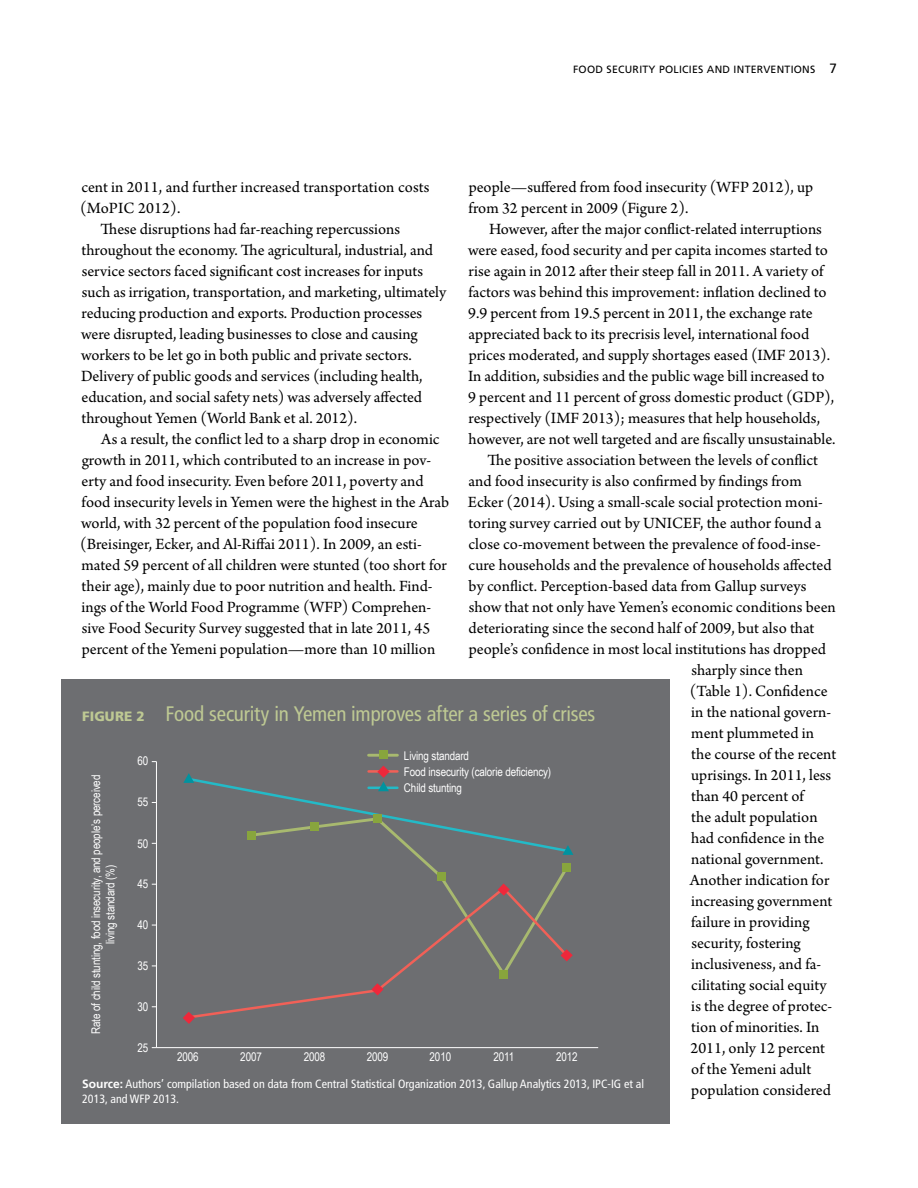
<style>
.page{position:relative;width:918px;height:1188px;background:#fff}
.page>*{position:absolute;margin:0;border:0;box-sizing:border-box;transform-origin:0 0}
.fig_title{font:condensed 21px "Frutiger LT Std";letter-spacing:-.01em;color:#bec993}
.body{font:16.5px/21px "Arno Pro";color:#000}
.body_no_indent{font:16.5px/21px "Arno Pro";letter-spacing:.01em;color:#000}
.t1{font:13.5px "Frutiger LT Std";color:#000}
.t2{font:12px/14.4px "Arial Narrow";letter-spacing:-.01em;color:#fff;text-align:center}
.fig_source_white{font:condensed 12px/15px "Frutiger LT Std";color:#fff}
.t3{font:10.5px "Frutiger LT Std";letter-spacing:.025em;color:#000}
.s1{font-weight:900;font-stretch:normal;font-size:13.5px}
.s2{font-weight:700;font-stretch:normal}
</style>
<div class="page">
<div style="left:61px;top:680px;width:609px;height:444px;background:#6d6e71"></div>
<hr style="left:156px;top:762px;width:1px;height:286px;background:#fff">
<hr style="left:156px;top:1047px;width:442px;height:1px;background:#fff">
<svg style="left:195px;top:885px;width:372px;height:133px"></svg>
<hr style="left:369px;top:754px;width:28px;height:3px;background:#a8b96f">
<div style="left:379px;top:750px;width:9px;height:9px;background:#88a53d"></div>
<svg style="left:183px;top:1012px;width:12px;height:12px"></svg>
<svg style="left:371px;top:983px;width:13px;height:12px"></svg>
<svg style="left:183px;top:766px;width:390px;height:89px"></svg>
<svg style="left:498px;top:884px;width:12px;height:12px"></svg>
<svg style="left:561px;top:949px;width:12px;height:12px"></svg>
<div style="left:310px;top:823px;width:9px;height:8px;background:#88a53d"></div>
<div style="left:373px;top:815px;width:9px;height:8px;background:#88a53d"></div>
<div style="left:438px;top:872px;width:8px;height:9px;background:#88a53d"></div>
<div style="left:499px;top:970px;width:9px;height:8px;background:#88a53d"></div>
<div style="left:562px;top:864px;width:9px;height:8px;background:#88a53d"></div>
<p class="t3" style="left:573px;top:63px;width:15px">FOOD</p>
<p class="t3" style="left:607px;top:63px;width:13px">SECURITY</p>
<p class="t3" style="left:659px;top:63px;width:13px">POLICIES</p>
<p class="t3" style="left:707px;top:63px;width:9px">AND</p>
<p class="t3" style="left:734px;top:63px;width:11px">INTERVENTIONS</p>
<p class="t1" style="left:829px;top:61px;width:9px">7</p>
<p class="body" style="left:469px;top:177px;width:346px">people—suffered from food insecurity (WFP 2012), up from 32 percent in 2009 (Figure 2).</p>
<p class="body" style="left:468px;top:219px;width:369px;text-indent:21px">However, after the major conflict-related interruptions were eased, food security and per capita incomes started to rise again in 2012 after their steep fall in 2011. A variety of factors was behind this improvement: inflation declined to 9.9 percent from 19.5 percent in 2011, the exchange rate appreciated back to its precrisis level, international food prices moderated, and supply shortages eased (IMF 2013).<br>In addition, subsidies and the public wage bill increased to 9 percent and 11 percent of gross domestic product (GDP), respectively (IMF 2013); measures that help households, however, are not well targeted and are fiscally unsustainable.</p>
<p class="body" style="left:488px;top:450px;width:332px">The positive association between the levels of conflict</p>
<p class="body" style="left:469px;top:471px;width:335px">and food insecurity is also confirmed by findings from</p>
<p class="body" style="left:468px;top:492px;width:356px">Ecker (2014). Using a small-scale social protection moni-</p>
<p class="body" style="left:469px;top:513px;width:354px">toring survey carried out by UNICEF, the author found a</p>
<p class="body" style="left:469px;top:534px;width:354px">close co-movement between the prevalence of food-inse-</p>
<p class="body" style="left:469px;top:555px;width:364px">cure households and the prevalence of households affected</p>
<p class="body" style="left:469px;top:576px;width:339px">by conflict. Perception-based data from Gallup surveys</p>
<p class="body" style="left:469px;top:597px;width:369px">show that not only have Yemen’s economic conditions been</p>
<p class="body" style="left:469px;top:618px;width:347px">deteriorating since the second half of 2009, but also that</p>
<p class="body" style="left:469px;top:639px;width:359px">people’s confidence in most local institutions has dropped</p>
<p class="body" style="left:691px;top:660px;width:113px">sharply since then</p>
<p class="body" style="left:690px;top:681px;width:139px">(Table 1). Confidence</p>
<p class="body" style="left:691px;top:702px;width:142px">in the national govern-</p>
<p class="body" style="left:691px;top:723px;width:124px">ment plummeted in</p>
<p class="body" style="left:691px;top:744px;width:147px">the course of the recent</p>
<p class="body" style="left:691px;top:765px;width:142px">uprisings. In 2011, less</p>
<p class="body" style="left:691px;top:786px;width:114px">than 40 percent of</p>
<p class="body" style="left:691px;top:807px;width:128px">the adult population</p>
<p class="body" style="left:691px;top:828px;width:135px">had confidence in the</p>
<p class="body" style="left:691px;top:849px;width:134px">national government.</p>
<p class="body" style="left:690px;top:870px;width:141px">Another indication for</p>
<p class="body" style="left:691px;top:891px;width:143px">increasing government</p>
<p class="body" style="left:691px;top:912px;width:120px">failure in providing</p>
<p class="body" style="left:691px;top:933px;width:111px">security, fostering</p>
<p class="body" style="left:691px;top:954px;width:131px">inclusiveness, and fa-</p>
<p class="body" style="left:691px;top:975px;width:138px">cilitating social equity</p>
<p class="body" style="left:691px;top:996px;width:143px">is the degree of protec-</p>
<p class="body" style="left:691px;top:1017px;width:130px">tion of minorities. In</p>
<p class="body" style="left:690px;top:1038px;width:136px">2011, only 12 percent</p>
<p class="body" style="left:691px;top:1059px;width:122px">of the Yemeni adult</p>
<p class="body" style="left:691px;top:1080px;width:141px">population considered</p>
<p class="body_no_indent" style="left:80px;top:177px;width:351px">cent in 2011, and further increased transportation costs (MoPIC 2012).</p>
<p class="body" style="left:81px;top:219px;width:367px;text-indent:20px">These disruptions had far-reaching repercussions throughout the economy. The agricultural, industrial, and service sectors faced significant cost increases for inputs such as irrigation, transportation, and marketing, ultimately reducing production and exports. Production processes were disrupted, leading businesses to close and causing workers to be let go in both public and private sectors.<br>Delivery of public goods and services (including health, education, and social safety nets) was adversely affected throughout Yemen (World Bank et al. 2012).</p>
<p class="body" style="left:80px;top:429px;width:370px;text-indent:21px">As a result, the conflict led to a sharp drop in economic growth in 2011, which contributed to an increase in pov&shy;erty and food insecurity. Even before 2011, poverty and food insecurity levels in Yemen were the highest in the Arab world, with 32 percent of the population food insecure (Breisinger, Ecker, and Al-Riffai 2011). In 2009, an esti&shy;mated 59 percent of all children were stunted (too short for their age), mainly due to poor nutrition and health. Find&shy;ings of the World Food Programme (WFP) Comprehen&shy;sive Food Security Survey suggested that in late 2011, 45 percent of the Yemeni population—more than 10 million</p>
<p class="fig_title" style="left:82px;top:702px;width:515px"><span class="s1">FIGURE 2</span> Food security in Yemen improves after a series of crises</p>
<p class="t2" style="left:138px;top:754px;width:12px">60</p>
<p class="t2" style="left:138px;top:794px;width:12px">55</p>
<p class="t2" style="left:138px;top:836px;width:12px">50</p>
<p class="t2" style="left:138px;top:876px;width:12px">45</p>
<p class="t2" style="left:138px;top:917px;width:12px">40</p>
<p class="t2" style="left:138px;top:958px;width:12px">35</p>
<p class="t2" style="left:138px;top:999px;width:12px">30</p>
<p class="t2" style="left:138px;top:1040px;width:12px">25</p>
<p class="t2" style="left:177px;top:1049px;width:23px">2006</p>
<p class="t2" style="left:240px;top:1049px;width:23px">2007</p>
<p class="t2" style="left:304px;top:1049px;width:23px">2008</p>
<p class="t2" style="left:404px;top:748px;width:67px">Living standard</p>
<p class="t2" style="left:404px;top:780px;width:60px">Child stunting</p>
<p class="t2" style="left:404px;top:764px;width:149px">Food insecurity (calorie deficiency)</p>
<p class="t2" style="left:88px;top:1034px;width:261px;rotate:-90deg">Rate of child stunting, food insecurity, and people’s perceived living standard (%)</p>
<p class="t2" style="left:367px;top:1049px;width:23px">2009</p>
<p class="t2" style="left:430px;top:1049px;width:23px">2010</p>
<p class="t2" style="left:493px;top:1049px;width:22px">2011</p>
<p class="t2" style="left:556px;top:1049px;width:23px">2012</p>
<p class="fig_source_white" style="left:82px;top:1076px;width:563px"><span class="s2">Source:</span> Authors’ compilation based on data from Central Statistical Organization 2013, Gallup Analytics 2013, IPC-IG et al<br>2013, and WFP 2013.</p>
</div>
